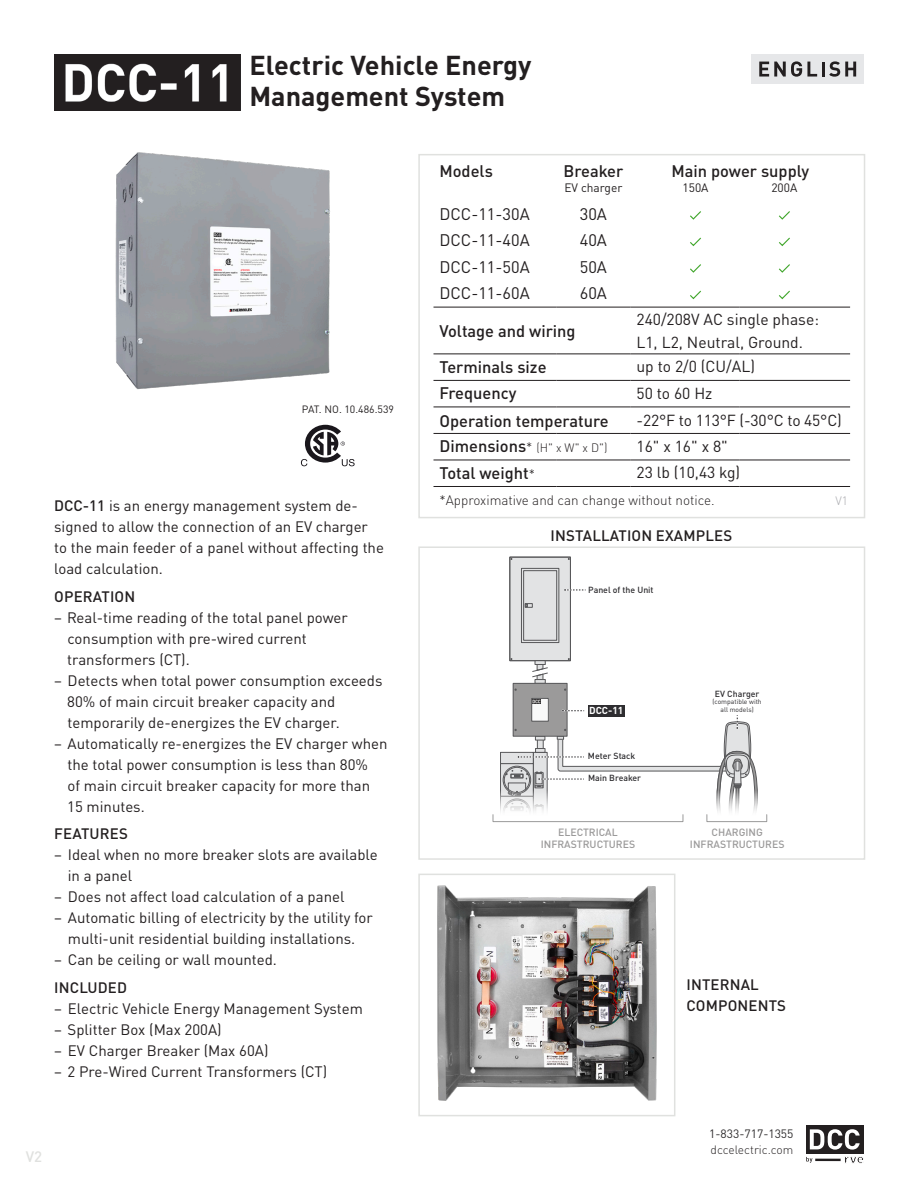
<style>
.page{position:relative;width:918px;height:1188px;background:#fff}
.page>*{position:absolute;margin:0;border:0;box-sizing:border-box;transform-origin:0 0}
.t1{font:700 27px/31.5px "DINOT";color:#231f20}
.t2{font:500 16.65px "DINOT";color:#231f20}
.t3{font:16.65px "DINOT";color:#231f20}
.t4{font:15.9px/22.6px "DINOT";color:#231f20}
.t5{font:15px/21px "DINOT";color:#231f20}
.TITRE{font:500 15px "DINOT";letter-spacing:.01em;color:#231f20}
.Headlines{font:500 15px "DINOT";color:#e0e1df}
.t6{font:300 13.5px "DINOT";color:#231f20}
.t7{font:12px "DINOT";color:#231f20}
.Headlines-2{font:300 12px "DINOT";color:#231f20}
.t8{font:12px "DINOT";color:#312f30}
.t9{font:300 12px "DINOT";color:#a8a9ad}
.t10{font:500 10.5px/11.9px "DINOT";color:#9b9a9a;text-align:center}
.Headlines-3{font:10.5px "DINOT";color:#231f20}
.t11{font:700 10.05px "DINOT";color:#fff}
.t12{font:500 8.7px "DINOT";color:#2d2c2f}
.t13{font:6.75px/7.6px "DINOT";color:#2d2c2f;text-align:center}
.s1{font-weight:500}
.s2{font-weight:300;font-size:13.5px}
.s3{font-weight:300;font-size:12px}
</style>
<div class="page">
<div style="left:510px;top:557px;width:60px;height:104px;background:#e2e3e4"></div>
<div style="left:521px;top:568px;width:38px;height:75px;border:1px solid #58585a"></div>
<div style="left:510px;top:557px;width:61px;height:104px;border:1px solid #58585a"></div>
<svg style="left:523px;top:571px;width:34px;height:69px"></svg>
<svg style="left:500px;top:648px;width:258px;height:175px"></svg>
<div style="left:707px;top:814px;width:60px;height:8px;border:1px solid #9b9a9a"></div>
<div style="left:493px;top:814px;width:190px;height:8px;border:1px solid #9b9a9a"></div>
<div style="left:588px;top:705px;width:36px;height:11px;background:#2e2d30"></div>
<svg style="left:564px;top:589px;width:22px;height:2px"></svg>
<svg style="left:301px;top:425px;width:54px;height:41px"></svg>
<div style="left:751px;top:54px;width:113px;height:30px;background:#e6e7e9"></div>
<svg style="left:759px;top:61px;width:58px;height:16px"></svg>
<hr style="left:822px;top:62px;width:3px;height:15px;background:#231f20">
<svg style="left:829px;top:61px;width:27px;height:16px"></svg>
<div style="left:418px;top:546px;width:447px;height:314px;border:2px solid #e0e1df"></div>
<hr style="left:434px;top:354px;width:122px;height:1px;background:#231f20">
<hr style="left:556px;top:354px;width:75px;height:1px;background:#231f20">
<hr style="left:631px;top:354px;width:109px;height:1px;background:#231f20">
<hr style="left:740px;top:354px;width:110px;height:1px;background:#231f20">
<hr style="left:434px;top:380px;width:122px;height:1px;background:#231f20">
<hr style="left:556px;top:380px;width:75px;height:1px;background:#231f20">
<hr style="left:631px;top:380px;width:109px;height:1px;background:#231f20">
<hr style="left:740px;top:380px;width:110px;height:1px;background:#231f20">
<hr style="left:434px;top:407px;width:122px;height:1px;background:#231f20">
<hr style="left:556px;top:407px;width:75px;height:1px;background:#231f20">
<hr style="left:631px;top:407px;width:109px;height:1px;background:#231f20">
<hr style="left:740px;top:407px;width:110px;height:1px;background:#231f20">
<hr style="left:434px;top:307px;width:122px;height:1px;background:#231f20">
<hr style="left:556px;top:307px;width:75px;height:1px;background:#231f20">
<hr style="left:631px;top:307px;width:109px;height:1px;background:#231f20">
<hr style="left:740px;top:307px;width:110px;height:1px;background:#231f20">
<hr style="left:434px;top:486px;width:122px;height:1px;background:#231f20">
<hr style="left:556px;top:486px;width:75px;height:1px;background:#231f20">
<hr style="left:631px;top:486px;width:109px;height:1px;background:#231f20">
<hr style="left:740px;top:486px;width:110px;height:1px;background:#231f20">
<hr style="left:434px;top:433px;width:122px;height:1px;background:#231f20">
<hr style="left:556px;top:433px;width:75px;height:1px;background:#231f20">
<hr style="left:631px;top:433px;width:109px;height:1px;background:#231f20">
<hr style="left:740px;top:433px;width:110px;height:1px;background:#231f20">
<hr style="left:434px;top:460px;width:122px;height:1px;background:#231f20">
<hr style="left:556px;top:460px;width:75px;height:1px;background:#231f20">
<hr style="left:631px;top:460px;width:109px;height:1px;background:#231f20">
<hr style="left:740px;top:460px;width:110px;height:1px;background:#231f20">
<svg style="left:690px;top:211px;width:11px;height:9px"></svg>
<svg style="left:779px;top:211px;width:11px;height:9px"></svg>
<svg style="left:690px;top:237px;width:11px;height:10px"></svg>
<svg style="left:779px;top:237px;width:11px;height:10px"></svg>
<svg style="left:690px;top:264px;width:11px;height:9px"></svg>
<svg style="left:779px;top:264px;width:11px;height:9px"></svg>
<svg style="left:690px;top:290px;width:11px;height:10px"></svg>
<svg style="left:779px;top:290px;width:11px;height:10px"></svg>
<div style="left:418px;top:154px;width:447px;height:364px;border:2px solid #e0e1df"></div>
<hr style="left:815px;top:1159px;width:26px;height:2px;background:#231f20">
<svg style="left:845px;top:1156px;width:18px;height:7px"></svg>
<svg style="left:806px;top:1157px;width:7px;height:6px"></svg>
<div style="left:806px;top:1125px;width:58px;height:29px;background:#231f20"></div>
<svg style="left:810px;top:1129px;width:50px;height:21px"></svg>
<img style="left:54px;top:54px;width:187px;height:56px">
<img style="left:115px;top:152px;width:215px;height:237px">
<div style="left:418px;top:874px;width:257px;height:242px;border:2px solid #e0e1df"></div>
<img style="left:438px;top:885px;width:218px;height:216px">
<div style="left:211px;top:257px;width:13px;height:10px;background:#fff;border-radius:50%"></div>
<p class="t1" style="left:249px;top:48px;width:284px">Electric Vehicle Energy<br>Management System</p>
<p class="Headlines-3" style="left:302px;top:403px;width:94px">PAT. NO. 10.486.539</p>
<p class="t5" style="left:54px;top:495px;width:331px"><span class="s1">DCC-11</span> is an energy management system de&shy;signed to allow the connection of an EV charger to the main feeder of a panel without affecting the load calculation.</p>
<p class="TITRE" style="left:54px;top:587px;width:83px">OPERATION</p>
<p class="t5" style="left:67px;top:606px;width:282px;text-indent:-13px">– Real-time reading of the total panel power consumption with pre-wired current transformers (CT).</p>
<p class="t5" style="left:67px;top:669px;width:317px;text-indent:-13px">– Detects when total power consumption exceeds<br>80% of main circuit breaker capacity and temporarily de-energizes the EV charger.</p>
<p class="t5" style="left:67px;top:732px;width:322px;text-indent:-13px">– Automatically re-energizes the EV charger when the total power consumption is less than 80%<br>of main circuit breaker capacity for more than 15 minutes.</p>
<p class="TITRE" style="left:54px;top:824px;width:75px">FEATURES</p>
<p class="t5" style="left:68px;top:844px;width:312px;text-indent:-14px">– Ideal when no more breaker slots are available in a panel</p>
<p class="t5" style="left:54px;top:886px;width:292px">– Does not affect load calculation of a panel</p>
<p class="t5" style="left:54px;top:907px;width:320px;text-align:center">– Automatic billing of electricity by the utility for multi-unit residential building installations.</p>
<p class="t5" style="left:54px;top:949px;width:224px">– Can be ceiling or wall mounted.</p>
<p class="TITRE" style="left:54px;top:978px;width:74px">INCLUDED</p>
<p class="t5" style="left:54px;top:998px;width:310px">– Electric Vehicle Energy Management System</p>
<p class="t5" style="left:54px;top:1019px;width:169px">– Splitter Box (Max 200A)</p>
<p class="t5" style="left:54px;top:1040px;width:216px">– EV Charger Breaker (Max 60A)</p>
<p class="t5" style="left:54px;top:1061px;width:275px">– 2 Pre-Wired Current Transformers (CT)</p>
<p class="Headlines" style="left:26px;top:1147px;width:18px">V2</p>
<p class="t2" style="left:439px;top:160px;width:55px">Models</p>
<p class="t2" style="left:564px;top:160px;width:61px">Breaker</p>
<p class="t2" style="left:672px;top:160px;width:139px">Main power supply</p>
<p class="t7" style="left:564px;top:180px;width:60px">EV charger</p>
<p class="t7" style="left:683px;top:180px;width:28px">150A</p>
<p class="t7" style="left:771px;top:180px;width:28px">200A</p>
<p class="t3" style="left:439px;top:203px;width:92px">DCC-11-30A</p>
<p class="t3" style="left:580px;top:203px;width:29px">30A</p>
<p class="t3" style="left:439px;top:230px;width:92px">DCC-11-40A</p>
<p class="t3" style="left:580px;top:230px;width:29px">40A</p>
<p class="t3" style="left:439px;top:256px;width:92px">DCC-11-50A</p>
<p class="t3" style="left:580px;top:256px;width:29px">50A</p>
<p class="t3" style="left:439px;top:283px;width:92px">DCC-11-60A</p>
<p class="t3" style="left:580px;top:283px;width:29px">60A</p>
<p class="t2" style="left:439px;top:320px;width:138px">Voltage and wiring</p>
<p class="t4" style="left:636px;top:308px;width:184px">240/208V AC single phase:<br>L1, L2, Neutral, Ground.</p>
<p class="t2" style="left:439px;top:356px;width:109px">Terminals size</p>
<p class="t4" style="left:636px;top:355px;width:120px">up to 2/0 (CU/AL)</p>
<p class="t2" style="left:439px;top:382px;width:78px">Frequency</p>
<p class="t4" style="left:636px;top:381px;width:77px">50 to 60 Hz</p>
<p class="t2" style="left:439px;top:410px;width:171px">Operation temperature</p>
<p class="t4" style="left:636px;top:409px;width:207px">-22°F to 113°F (-30°C to 45°C)</p>
<p class="t2" style="left:439px;top:436px;width:170px">Dimensions<span class="s2">*</span> <span class="s3">(H" x W" x D")</span></p>
<p class="t4" style="left:636px;top:434px;width:93px">16" x 16" x 8"</p>
<p class="t2" style="left:439px;top:462px;width:97px">Total weight<span class="s2">*</span></p>
<p class="t4" style="left:636px;top:461px;width:105px">23 lb (10,43 kg)</p>
<p class="t6" style="left:439px;top:491px;width:277px">*Approximative and can change without notice.</p>
<p class="t9" style="left:835px;top:492px;width:14px">V1</p>
<p class="TITRE" style="left:551px;top:526px;width:183px">INSTALLATION EXAMPLES</p>
<p class="t12" style="left:588px;top:584px;width:67px">Panel of the Unit</p>
<p class="t11" style="left:589px;top:704px;width:36px">DCC-11</p>
<p class="t12" style="left:588px;top:751px;width:49px">Meter Stack</p>
<p class="t12" style="left:588px;top:773px;width:55px">Main Breaker</p>
<p class="t10" style="left:541px;top:826px;width:96px">ELECTRICAL<br>INFRASTRUCTURES</p>
<p class="t12" style="left:715px;top:688px;width:46px">EV Charger</p>
<p class="t13" style="left:713px;top:698px;width:51px">(compatible with all models)</p>
<p class="t10" style="left:690px;top:826px;width:96px">CHARGING<br>INFRASTRUCTURES</p>
<p class="TITRE" style="left:686px;top:975px;width:74px">INTERNAL</p>
<p class="TITRE" style="left:686px;top:996px;width:101px">COMPONENTS</p>
<p class="t8" style="left:709px;top:1126px;width:86px">1-833-717-1355</p>
<p class="Headlines-2" style="left:711px;top:1141px;width:84px">dccelectric.com</p>
</div>
